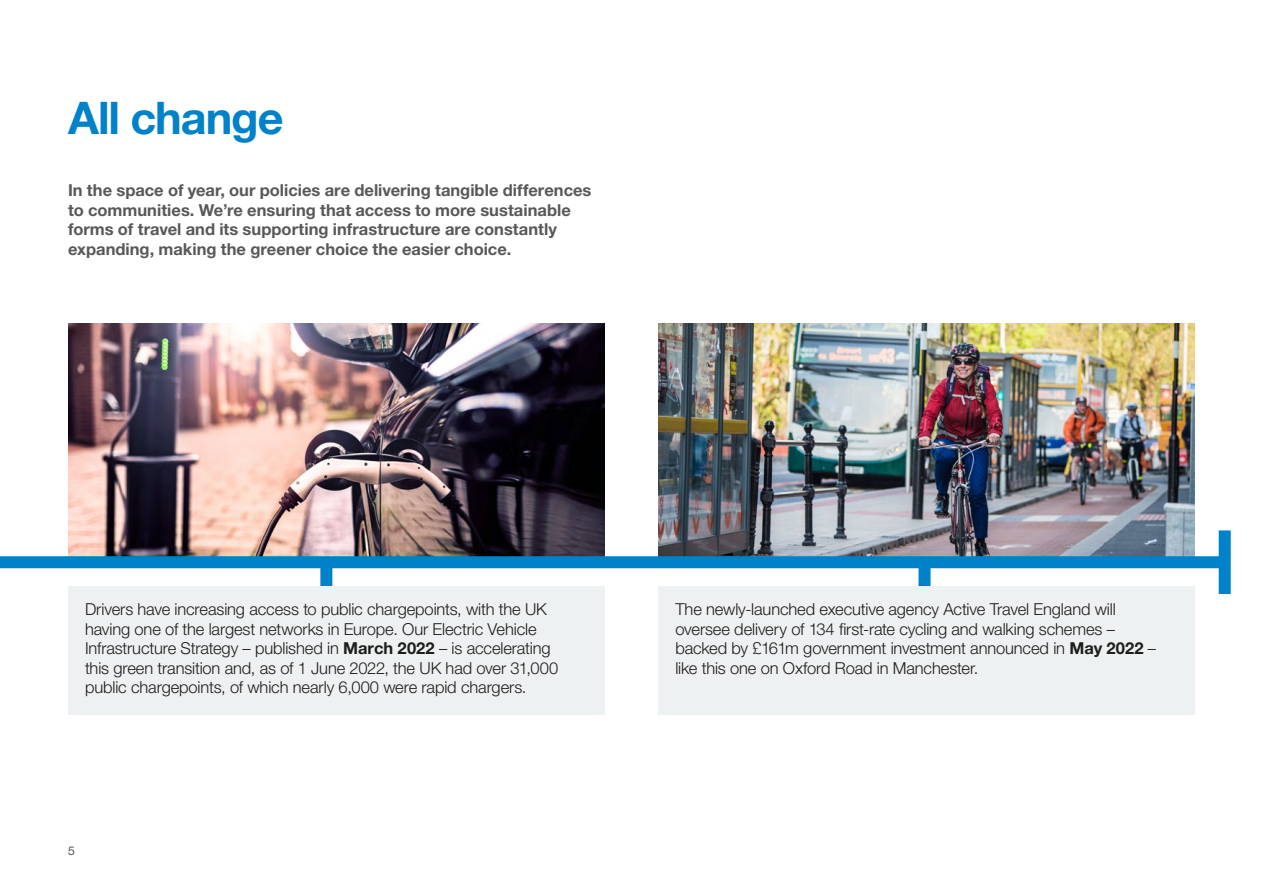
<style>
.page{position:relative;width:1263px;height:893px;background:#fff}
.page>*{position:absolute;margin:0;border:0;box-sizing:border-box;transform-origin:0 0}
.t1{font:700 45px "Helvetica Neue LT Pro";letter-spacing:-.025em;color:#0082ca}
.t2{font:300 16.5px/19.5px "Helvetica Neue LT Pro 45";letter-spacing:-.01em;color:#1d1d1b}
.t3{font:700 16.5px/19.5px "Helvetica Neue LT Pro";color:#585858}
.t4{font:300 12px "Helvetica Neue LT Pro 45";color:#1d1d1b}
.s1{font-family:"Helvetica Neue LT Pro";font-weight:700}
</style>
<div class="page">
<img style="left:68px;top:323px;width:536px;height:233px">
<img style="left:658px;top:323px;width:537px;height:233px">
<div style="left:0;top:556px;width:1219px;height:12px;background:#0082ca"></div>
<div style="left:320px;top:562px;width:12px;height:25px;background:#0082ca"></div>
<div style="left:918px;top:562px;width:12px;height:25px;background:#0082ca"></div>
<div style="left:68px;top:587px;width:536px;height:128px;background:#eef1f2"></div>
<div style="left:658px;top:587px;width:537px;height:128px;background:#eef1f2"></div>
<div style="left:1219px;top:530px;width:12px;height:64px;background:#0082ca"></div>
<h1 class="t1" style="left:68px;top:90px;width:217px">All change</h1>
<p class="t3" style="left:68px;top:180px;width:525px">In the space of year, our policies are delivering tangible differences to communities. We’re ensuring that access to more sustainable forms of travel and its supporting infrastructure are constantly expanding, making the greener choice the easier choice.</p>
<p class="t2" style="left:85px;top:599px;width:475px">Drivers have increasing access to public chargepoints, with the UK having one of the largest networks in Europe. Our Electric Vehicle Infrastructure Strategy – published in <span class="s1">March 2022</span> – is accelerating this green transition and, as of 1 June 2022, the UK had over 31,000 public chargepoints, of which nearly 6,000 were rapid chargers.</p>
<p class="t2" style="left:675px;top:599px;width:482px">The newly-launched executive agency Active Travel England will oversee delivery of 134 first-rate cycling and walking schemes – backed by £161m government investment announced in <span class="s1">May 2022</span> – like this one on Oxford Road in Manchester.</p>
<p class="t4" style="left:68px;top:843px;width:8px">5</p>
</div>
